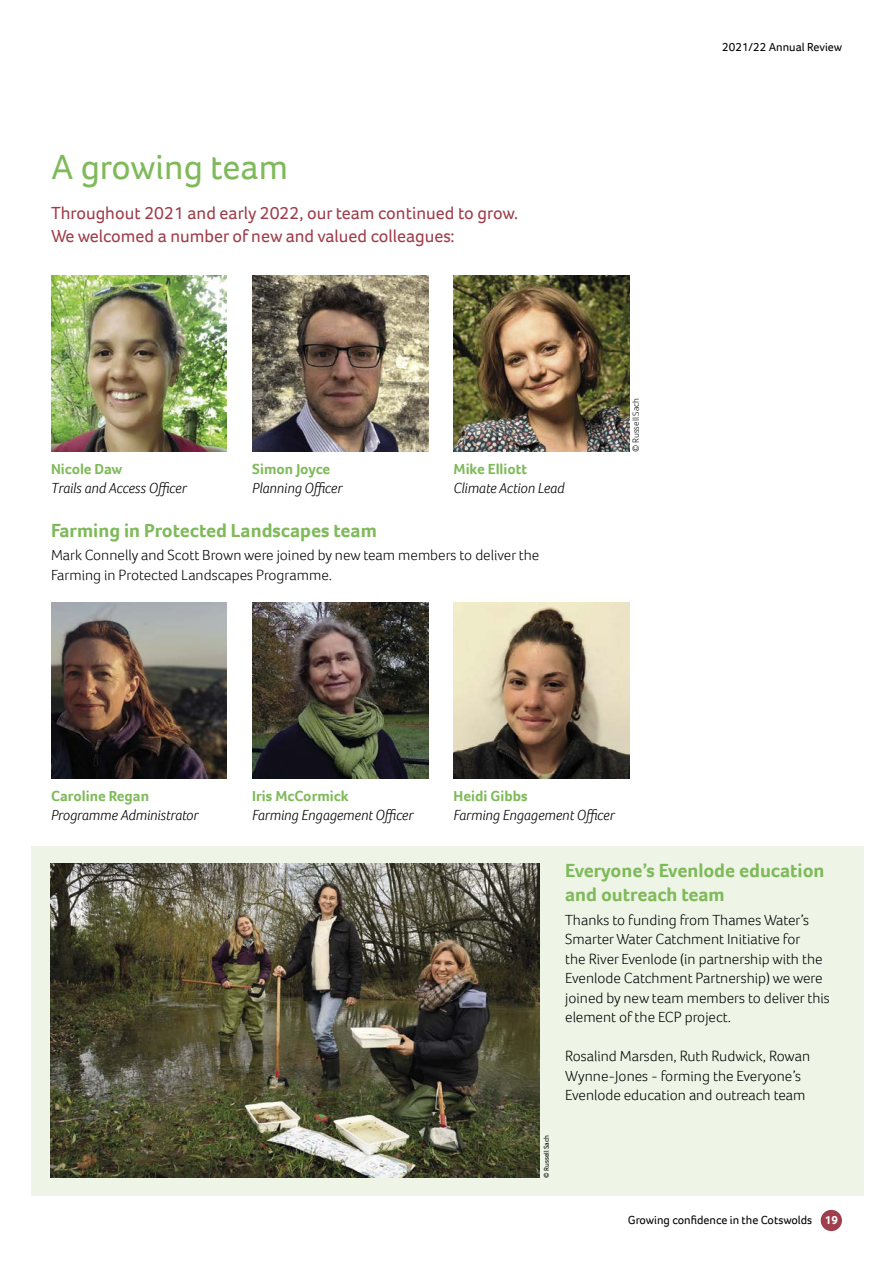
<style>
.page{position:relative;width:893px;height:1263px;background:#fff}
.page>*{position:absolute;margin:0;border:0;box-sizing:border-box;transform-origin:0 0}
.t1{font:36px "Foco";color:#7fba5a}
.t2{font:700 19.5px/24px "Foco";color:#7fba5a}
.t3{font:18px/23.2px "Foco";color:#9f3e4c}
.t4{font:300 15px/19.5px "Foco";color:#000}
.t5{font:italic 300 15px "Foco";color:#000}
.t6{font:700 15px "Foco";color:#7fba5a}
.t7{font:12px "Foco";color:#000}
.t8{font:300 9px "Foco";color:#000}
.t9{font:7.05px "Foco";color:#000}
.s1{font-weight:700;color:#fff}
</style>
<div class="page">
<div style="left:821px;top:1210px;width:21px;height:21px;background:#9f3e4c;border-radius:50%"></div>
<div style="left:32px;top:846px;width:832px;height:350px;background:#eef4e6"></div>
<img style="left:51px;top:863px;width:489px;height:315px">
<img style="left:51px;top:276px;width:176px;height:175px">
<img style="left:252px;top:276px;width:176px;height:175px">
<img style="left:51px;top:602px;width:176px;height:176px">
<img style="left:454px;top:602px;width:175px;height:176px">
<img style="left:252px;top:602px;width:176px;height:176px">
<img style="left:454px;top:276px;width:175px;height:175px">
<h1 class="t1" style="left:51px;top:143px;width:239px">A growing team</h1>
<p class="t3" style="left:51px;top:201px;width:469px">Throughout 2021 and early 2022, our team continued to grow.<br>We welcomed a number of new and valued colleagues:</p>
<p class="t6" style="left:51px;top:458px;width:73px">Nicole Daw</p>
<p class="t5" style="left:51px;top:478px;width:137px">Trails and Access Officer</p>
<p class="t6" style="left:252px;top:458px;width:79px">Simon Joyce</p>
<p class="t5" style="left:252px;top:478px;width:92px">Planning Officer</p>
<p class="t6" style="left:454px;top:458px;width:75px">Mike Elliott</p>
<p class="t5" style="left:454px;top:478px;width:112px">Climate Action Lead</p>
<h2 class="t2" style="left:51px;top:518px;width:327px">Farming in Protected Landscapes team</h2>
<p class="t4" style="left:51px;top:545px;width:490px">Mark Connelly and Scott Brown were joined by new team members to deliver the<br>Farming in Protected Landscapes Programme.</p>
<p class="t8" style="left:630px;top:451px;width:55px;rotate:-90deg">© Russell Sach</p>
<p class="t6" style="left:51px;top:786px;width:100px">Caroline Regan</p>
<p class="t5" style="left:51px;top:805px;width:149px">Programme Administrator</p>
<p class="t6" style="left:252px;top:786px;width:98px">Iris McCormick</p>
<p class="t5" style="left:252px;top:805px;width:163px">Farming Engagement Officer</p>
<p class="t6" style="left:454px;top:786px;width:76px">Heidi Gibbs</p>
<p class="t5" style="left:454px;top:805px;width:163px">Farming Engagement Officer</p>
<p class="t7" style="left:722px;top:39px;width:121px">2021/22 Annual Review</p>
<p class="t9" style="left:542px;top:1178px;width:44px;rotate:-90deg">© Russell Sach</p>
<h2 class="t2" style="left:565px;top:858px;width:261px">Everyone’s Evenlode education and outreach team</h2>
<p class="t4" style="left:565px;top:910px;width:266px">Thanks to funding from Thames Water’s Smarter Water Catchment Initiative for<br>the River Evenlode (in partnership with the Evenlode Catchment Partnership) we were joined by new team members to deliver this element of the ECP project.</p>
<p class="t4" style="left:565px;top:1046px;width:246px">Rosalind Marsden, Ruth Rudwick, Rowan<br>Wynne-Jones - forming the Everyone’s<br>Evenlode education and outreach team</p>
<p class="t7" style="left:628px;top:1212px;width:212px">Growing confidence in the Cotswolds <span class="s1">19</span></p>
</div>
